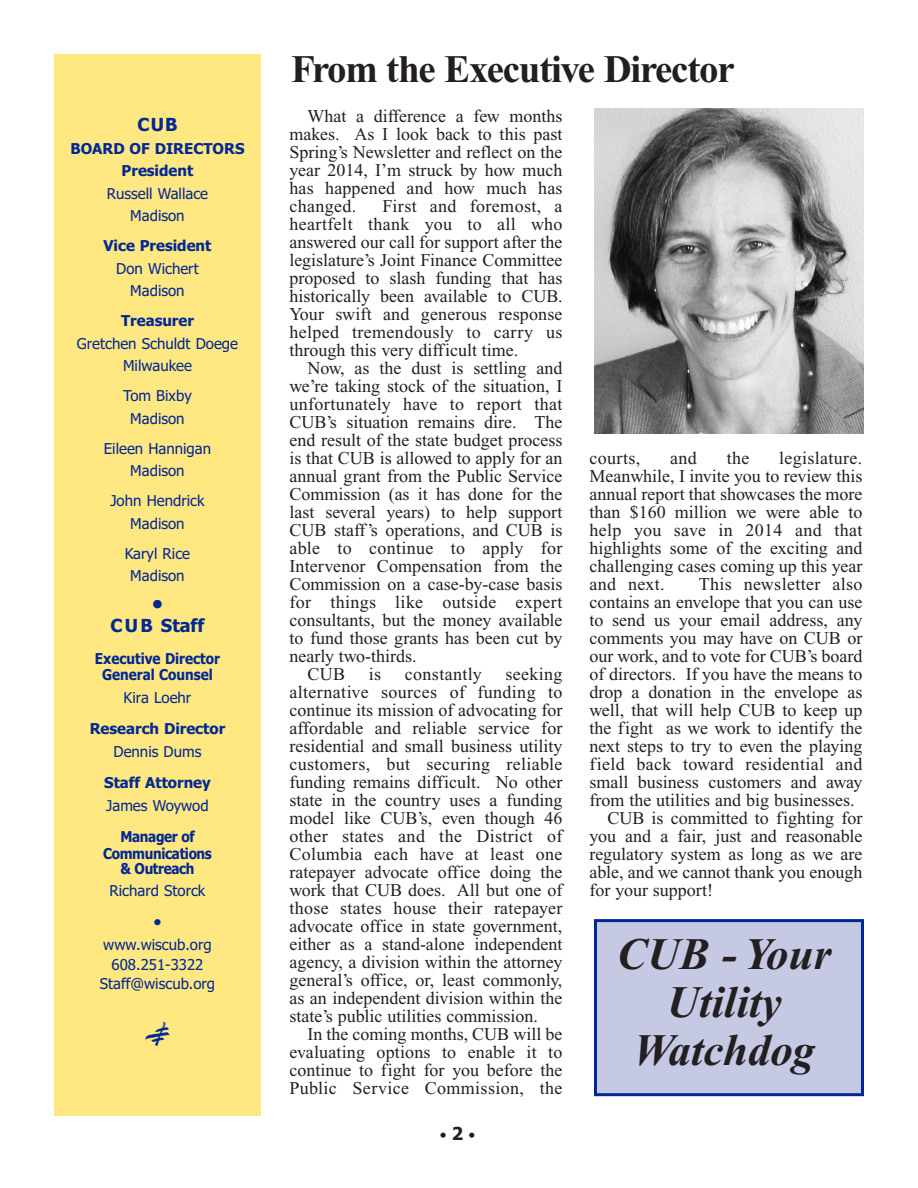
<style>
.page{position:relative;width:918px;height:1188px;background:#fff}
.page>*{position:absolute;margin:0;border:0;box-sizing:border-box;transform-origin:0 0}
.t1{font:italic 700 45px/48px "Times";color:#231f20;text-align:center}
.t2{font:700 39px "Times";letter-spacing:-.03em;color:#231f20}
.t3{font:36px "Type Embellishments Three Plain";color:#002894}
.t4{font:18px/18px "Times";color:#231f20;text-align:justify}
.t5{font:18px "Times";letter-spacing:.02em;color:#231f20}
.t6{font:700 18px/22.5px "Tahoma";color:#002894;text-align:center}
.t7{font:700 18px "Tahoma";letter-spacing:.03em;color:#002894}
.t8{font:18px "Tahoma";color:#002894}
.t9{font:15px/22.5px "Tahoma";color:#002894;text-align:center}
.t10{font:700 15px/22.5px "Tahoma";color:#002894;text-align:center}
.t11{font:700 15px/16.5px "Tahoma";letter-spacing:-.025em;color:#002894;text-align:center;scale:.9 1}
.t12{font:700 15px/16.5px "Tahoma";color:#002894;text-align:center;scale:.9 1}
.t13{font:15px "Tahoma";color:#231f20}
.s1{font-weight:700;font-size:18px}
</style>
<div class="page">
<div style="left:54px;top:54px;width:207px;height:1062px;background:#ffe781"></div>
<img style="left:594px;top:108px;width:270px;height:326px">
<div style="left:597px;top:922px;width:264px;height:171px;background:#c6c9e4"></div>
<div style="left:594px;top:919px;width:270px;height:177px;border:3px solid #002894"></div>
<p class="t7" style="left:138px;top:114px;width:41px">CUB</p>
<p class="t10" style="left:70px;top:137px;width:176px">BOARD OF DIRECTORS<br>President</p>
<p class="t9" style="left:107px;top:182px;width:103px">Russell Wallace<br>Madison</p>
<p class="t10" style="left:104px;top:235px;width:110px">Vice President</p>
<p class="t9" style="left:116px;top:257px;width:84px">Don Wichert<br>Madison</p>
<p class="t10" style="left:121px;top:310px;width:74px">Treasurer</p>
<p class="t9" style="left:77px;top:332px;width:163px">Gretchen Schuldt Doege<br>Milwaukee</p>
<p class="t9" style="left:123px;top:385px;width:70px">Tom Bixby<br>Madison</p>
<p class="t9" style="left:104px;top:437px;width:109px">Eileen Hannigan<br>Madison</p>
<p class="t9" style="left:110px;top:490px;width:96px">John Hendrick<br>Madison</p>
<p class="t9" style="left:125px;top:542px;width:67px">Karyl Rice<br>Madison</p>
<p class="t6" style="left:111px;top:592px;width:95px">•<br>CUB Staff</p>
<p class="t12" style="left:95px;top:650px;width:141px">Executive Director<br>General Counsel</p>
<p class="t9" style="left:124px;top:686px;width:69px">Kira Loehr</p>
<p class="t10" style="left:90px;top:718px;width:137px">Research Director</p>
<p class="t9" style="left:114px;top:740px;width:89px">Dennis Dums</p>
<p class="t10" style="left:104px;top:772px;width:108px">Staff Attorney</p>
<p class="t9" style="left:106px;top:794px;width:104px">James Woywod</p>
<p class="t11" style="left:103px;top:829px;width:122px">Manager of<br>Communications</p>
<p class="t11" style="left:120px;top:860px;width:84px">&amp; Outreach</p>
<p class="t9" style="left:110px;top:880px;width:97px">Richard Storck</p>
<p class="t8" style="left:153px;top:911px;width:10px">•</p>
<p class="t9" style="left:100px;top:935px;width:117px;line-height:19.5px">www.wiscub.org<br>608.251-3322<br>Staff@wiscub.org</p>
<h3 class="t3" style="left:144px;top:1020px;width:29px">4</h3>
<h2 class="t2" style="left:291px;top:56px;width:445px">From the Executive Director</h2>
<p class="t4" style="left:289px;top:109px;width:275px;text-indent:18px">What a difference a few months makes. As I look back to this past Spring’s Newsletter and reflect on the year 2014, I’m struck by how much has happened and how much has changed.</p>
<p class="t4" style="left:289px;top:199px;width:275px;text-indent:93px">First and foremost, a heartfelt thank you to all who answered our call for support after the legislature’s Joint Finance Committee proposed to slash funding that has historically been available to CUB.<br>Your swift and generous response helped tremendously to carry us through this very difficult time.</p>
<p class="t4" style="left:307px;top:361px;width:257px">Now, as the dust is settling and</p>
<p class="t4" style="left:289px;top:379px;width:275px">we’re taking stock of the situation, I</p>
<p class="t5" style="left:289px;top:397px;width:275px">unfortunately have to report that</p>
<p class="t4" style="left:289px;top:415px;width:275px">CUB’s situation remains dire. The</p>
<p class="t4" style="left:289px;top:433px;width:275px">end result of the state budget process</p>
<p class="t4" style="left:289px;top:451px;width:275px">is that CUB is allowed to apply for an</p>
<p class="t4" style="left:289px;top:469px;width:275px">annual grant from the Public Service</p>
<p class="t4" style="left:289px;top:487px;width:275px">Commission (as it has done for the</p>
<p class="t4" style="left:289px;top:505px;width:275px">last several years) to help support</p>
<p class="t4" style="left:289px;top:523px;width:275px">CUB staff’s operations, and CUB is</p>
<p class="t5" style="left:289px;top:541px;width:275px">able to continue to apply for</p>
<p class="t4" style="left:289px;top:559px;width:274px">Intervenor Compensation from the</p>
<p class="t4" style="left:289px;top:577px;width:275px">Commission on a case-by-case basis</p>
<p class="t5" style="left:289px;top:595px;width:275px">for things like outside expert</p>
<p class="t4" style="left:289px;top:613px;width:275px">consultants, but the money available</p>
<p class="t4" style="left:289px;top:631px;width:275px">to fund those grants has been cut by</p>
<p class="t4" style="left:289px;top:649px;width:129px">nearly two-thirds.</p>
<p class="t4" style="left:307px;top:667px;width:39px">CUB</p>
<p class="t4" style="left:369px;top:667px;width:14px">is</p>
<p class="t5" style="left:405px;top:667px;width:78px">constantly</p>
<p class="t4" style="left:589px;top:451px;width:275px;text-indent:190px">legislature.<br>Meanwhile, I invite you to review this annual report that showcases the more than $160 million we were able to help you save in 2014 and that highlights some of the exciting and challenging cases coming up this year and next.</p>
<p class="t4" style="left:589px;top:451px;width:52px">courts,</p>
<p class="t4" style="left:670px;top:451px;width:28px">and</p>
<p class="t4" style="left:727px;top:451px;width:24px">the</p>
<p class="t5" style="left:699px;top:578px;width:165px">This newsletter also</p>
<p class="t4" style="left:589px;top:595px;width:275px">contains an envelope that you can use</p>
<p class="t4" style="left:589px;top:613px;width:275px">to send us your email address, any</p>
<p class="t4" style="left:589px;top:631px;width:275px">comments you may have on CUB or</p>
<p class="t4" style="left:589px;top:649px;width:275px">our work, and to vote for CUB’s board</p>
<p class="t4" style="left:589px;top:667px;width:275px">of directors. If you have the means to</p>
<p class="t4" style="left:589px;top:685px;width:275px">drop a donation in the envelope as</p>
<p class="t4" style="left:589px;top:703px;width:275px">well, that will help CUB to keep up</p>
<p class="t4" style="left:589px;top:721px;width:275px">the fight as we work to identify the</p>
<p class="t4" style="left:589px;top:739px;width:275px">next steps to try to even the playing</p>
<p class="t5" style="left:589px;top:758px;width:274px">field back toward residential and</p>
<p class="t4" style="left:589px;top:775px;width:275px">small business customers and away</p>
<p class="t4" style="left:589px;top:793px;width:267px">from the utilities and big businesses.</p>
<p class="t4" style="left:607px;top:811px;width:257px">CUB is committed to fighting for</p>
<p class="t4" style="left:589px;top:829px;width:275px">you and a fair, just and reasonable</p>
<p class="t4" style="left:589px;top:847px;width:275px">regulatory system as long as we are</p>
<p class="t4" style="left:589px;top:865px;width:275px">able, and we cannot thank you enough</p>
<p class="t4" style="left:589px;top:883px;width:125px">for your support!</p>
<h1 class="t1" style="left:617px;top:935px;width:216px">CUB -Your<br>Utility<br>Watchdog</h1>
<p class="t4" style="left:289px;top:667px;width:275px;text-indent:216px">seeking alternative sources of funding to continue its mission of advocating for affordable and reliable service for residential and small business utility customers, but securing reliable funding remains difficult. No other state in the country uses a funding model like CUB’s, even though 46 other states and the District of Columbia each have at least one ratepayer advocate office doing the work that CUB does. All but one of those states house their ratepayer advocate office in state government, either as a stand-alone independent agency, a division within the attorney general’s office, or, least commonly, as an independent division within the state’s public utilities commission.</p>
<p class="t4" style="left:289px;top:1027px;width:275px;text-indent:18px">In the coming months, CUB will be evaluating options to enable it to continue to fight for you before the Public Service Commission, the</p>
<p class="t13" style="left:440px;top:1126px;width:37px">•<span class="s1">2</span>•</p>
</div>
